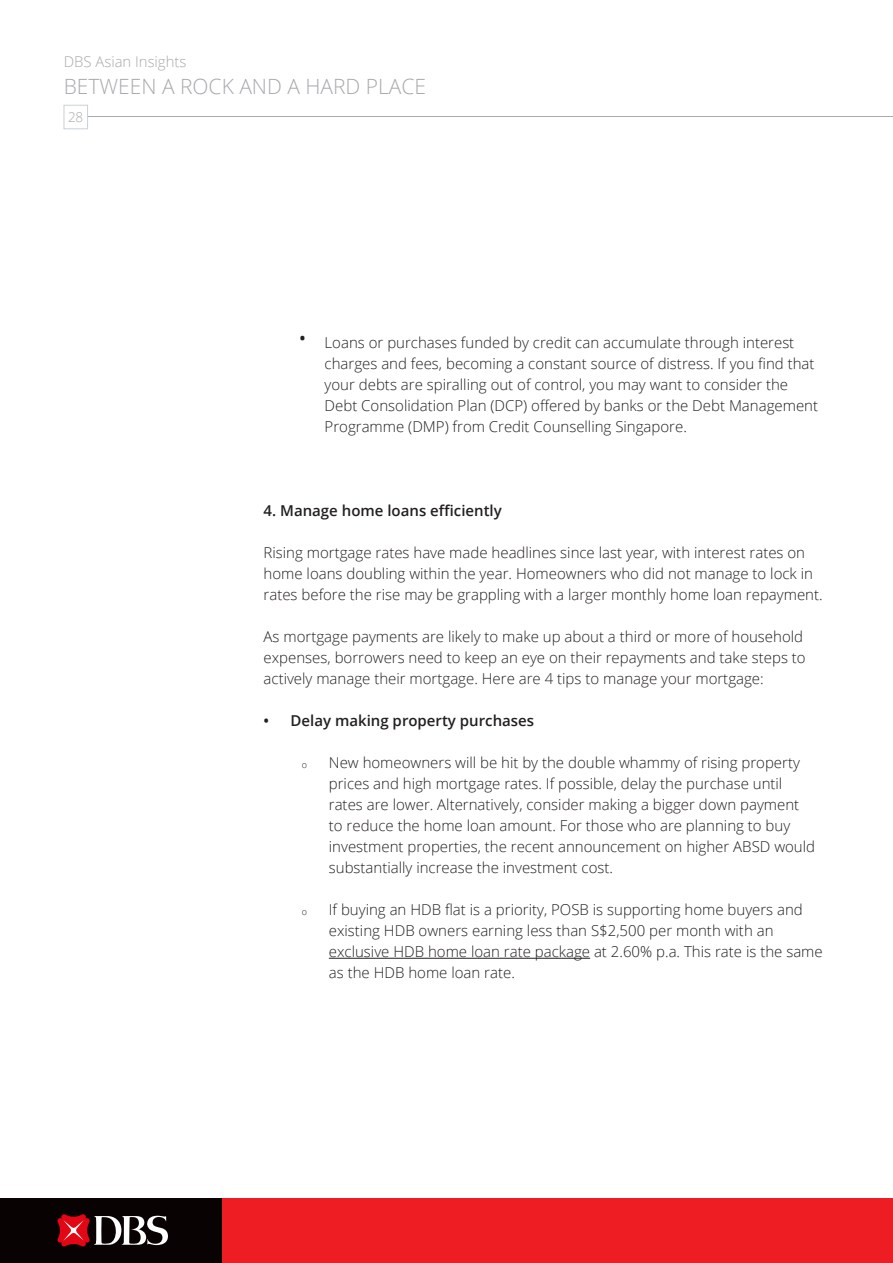
<style>
.page{position:relative;width:893px;height:1263px;background:#fff}
.page>*{position:absolute;margin:0;border:0;box-sizing:border-box;transform-origin:0 0}
.t1{font:300 21px "Open Sans";color:#a8a9ad}
.BODY2{font:300 15px/21px "Open Sans";color:#231f20}
.BODY2-2{font:600 15px "Open Sans";color:#231f20}
.t2{font:300 14.85px "Open Sans";color:#a8a9ad}
.t3{font:300 13.5px "Open Sans";color:#a8a9ad}
.t4{font:300 9px "Open Sans";color:#231f20}
.s1{font-size:27px}
</style>
<div class="page">
<hr style="left:329px;top:958px;width:261px;height:1px;background:#231f20">
<div style="left:0;top:1198px;width:893px;height:65px;background:#ee1d23"></div>
<div style="left:0;top:1198px;width:221px;height:65px;background:#080302"></div>
<svg style="left:57px;top:1214px;width:111px;height:33px"></svg>
<hr style="left:85px;top:117px;width:808px;height:1px;background:#a8a9ad">
<div style="left:64px;top:105px;width:24px;height:24px;background:#fff;border:1px solid #c8d1d8"></div>
<p class="t2" style="left:64px;top:52px;width:124px">DBS Asian Insights</p>
<p class="t1" style="left:64px;top:72px;width:364px">BETWEEN A ROCK AND A HARD PLACE</p>
<p class="t3" style="left:68px;top:108px;width:17px">28</p>
<p class="BODY2" style="left:325px;top:332px;width:495px;text-indent:-27px"><span class="s1">•</span> Loans or purchases funded by credit can accumulate through interest charges and fees, becoming a constant source of distress. If you find that your debts are spiralling out of control, you may want to consider the Debt Consolidation Plan (DCP) offered by banks or the Debt Management Programme (DMP) from Credit Counselling Singapore.</p>
<p class="BODY2-2" style="left:264px;top:500px;width:240px">4. Manage home loans efficiently</p>
<p class="BODY2" style="left:264px;top:542px;width:561px">Rising mortgage rates have made headlines since last year, with interest rates on home loans doubling within the year. Homeowners who did not manage to lock in rates before the rise may be grappling with a larger monthly home loan repayment.</p>
<p class="BODY2" style="left:264px;top:626px;width:544px">As mortgage payments are likely to make up about a third or more of household expenses, borrowers need to keep an eye on their repayments and take steps to actively manage their mortgage. Here are 4 tips to manage your mortgage:</p>
<p class="BODY2-2" style="left:264px;top:710px;width:272px">• Delay making property purchases</p>
<p class="t4" style="left:302px;top:759px;width:7px">o</p>
<p class="BODY2" style="left:329px;top:752px;width:488px">New homeowners will be hit by the double whammy of rising property prices and high mortgage rates. If possible, delay the purchase until rates are lower. Alternatively, consider making a bigger down payment to reduce the home loan amount. For those who are planning to buy investment properties, the recent announcement on higher ABSD would substantially increase the investment cost.</p>
<p class="t4" style="left:302px;top:906px;width:7px">o</p>
<p class="BODY2" style="left:329px;top:899px;width:495px">If buying an HDB flat is a priority, POSB is supporting home buyers and existing HDB owners earning less than S$2,500 per month with an exclusive HDB home loan rate package at 2.60% p.a. This rate is the same as the HDB home loan rate.</p>
</div>
